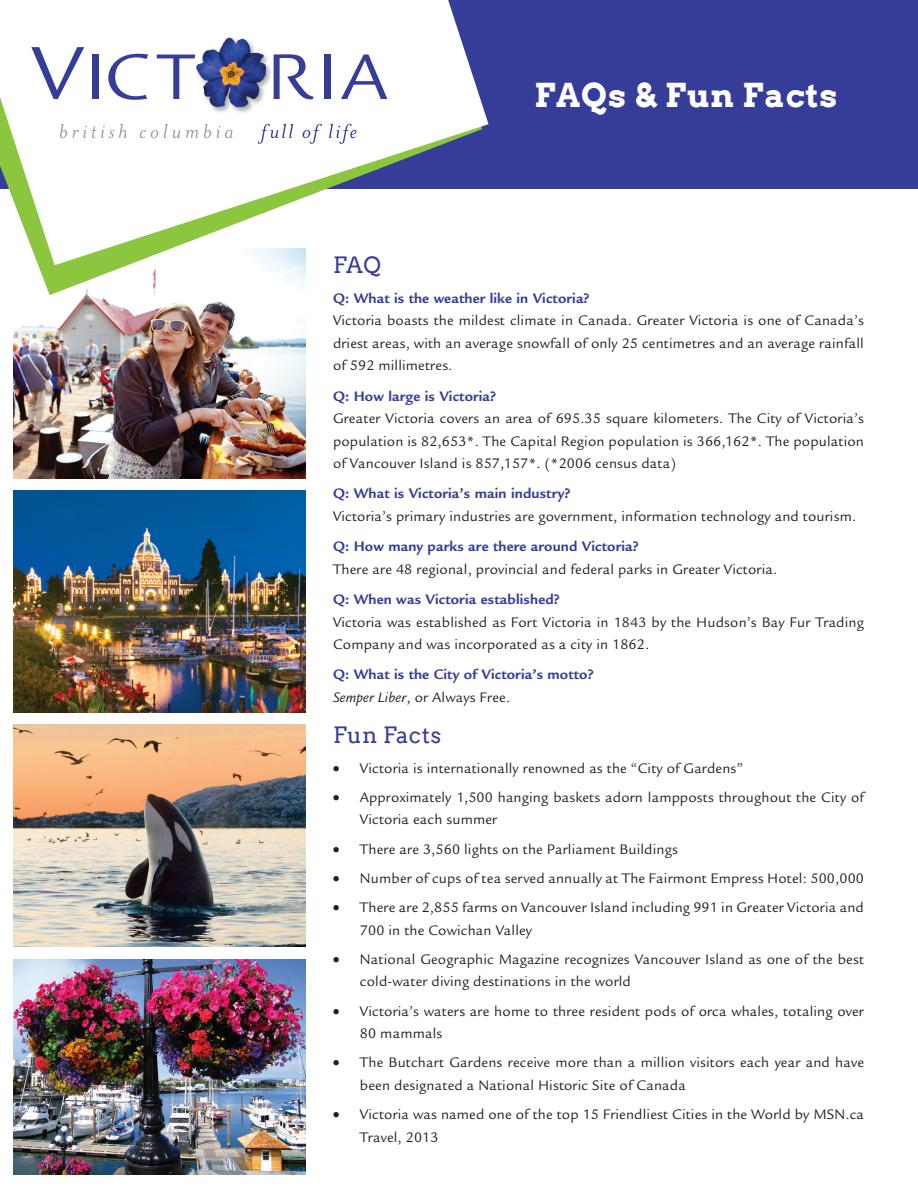
<style>
.page{position:relative;width:918px;height:1188px;background:#fff}
.page>*{position:absolute;margin:0;border:0;box-sizing:border-box;transform-origin:0 0}
.t1{font:700 33px "Arvo";letter-spacing:.03em;color:#fff}
.t2{font:22.5px "Arvo";letter-spacing:.02em;color:#363d99}
.t3{font:15px/22.5px "Legacy Sans Std";letter-spacing:.01em;color:#231f20}
.t4{font:700 15px/22.5px "Legacy Sans Std";letter-spacing:.01em;color:#363d99}
.s1{font-weight:400;font-style:italic;color:#231f20}
.s2{font-weight:400;color:#231f20}
</style>
<div class="page">
<img style="left:14px;top:295px;width:292px;height:183px">
<div style="left:0;top:0;width:918px;height:189px;background:#363d99"></div>
<svg style="left:38px;top:265px;width:268px;height:30px"></svg>
<svg style="left:0;top:0;width:489px;height:265px;fill:#fff"></svg>
<img style="left:196px;top:37px;width:78px;height:78px">
<svg style="left:341px;top:55px;width:46px;height:44px"></svg>
<div style="left:325px;top:55px;width:6px;height:44px;background:#363d99"></div>
<svg style="left:108px;top:54px;width:40px;height:46px"></svg>
<svg style="left:31px;top:47px;width:53px;height:52px"></svg>
<div style="left:92px;top:55px;width:6px;height:44px;background:#363d99"></div>
<svg style="left:157px;top:55px;width:38px;height:44px"></svg>
<svg style="left:274px;top:54px;width:40px;height:45px"></svg>
<svg style="left:60px;top:124px;width:173px;height:14px;background:#f0f0f0"></svg>
<svg style="left:257px;top:124px;width:100px;height:20px;background:#e4e5f1"></svg>
<img style="left:14px;top:490px;width:292px;height:222px">
<img style="left:14px;top:724px;width:292px;height:222px">
<img style="left:14px;top:959px;width:292px;height:215px">
<h1 class="t1" style="left:535px;top:74px;width:305px">FAQs &amp; Fun Facts</h1>
<h2 class="t2" style="left:333px;top:252px;width:50px">FAQ</h2>
<p class="t4" style="left:333px;top:287px;width:258px">Q: What is the weather like in Victoria?</p>
<p class="t3" style="left:333px;top:309px;width:532px;text-align:justify">Victoria boasts the mildest climate in Canada. Greater Victoria is one of Canada’s driest areas, with an average snowfall of only 25 centimetres and an average rainfall of 592 millimetres.</p>
<p class="t4" style="left:333px;top:385px;width:165px">Q: How large is Victoria?</p>
<p class="t3" style="left:333px;top:407px;width:533px;text-align:justify">Greater Victoria covers an area of 695.35 square kilometers. The City of Victoria’s population is 82,653*. The Capital Region population is 366,162*. The population of Vancouver Island is 857,157*. (*2006 census data)</p>
<p class="t4" style="left:333px;top:483px;width:239px">Q: What is Victoria’s main industry?</p>
<p class="t3" style="left:333px;top:505px;width:525px">Victoria’s primary industries are government, information technology and tourism.</p>
<p class="t4" style="left:333px;top:535px;width:307px">Q: How many parks are there around Victoria?</p>
<p class="t3" style="left:333px;top:558px;width:446px">There are 48 regional, provincial and federal parks in Greater Victoria.</p>
<p class="t4" style="left:333px;top:588px;width:229px">Q: When was Victoria established?</p>
<p class="t3" style="left:333px;top:611px;width:533px">Victoria was established as Fort Victoria in 1843 by the Hudson’s Bay Fur Trading<br>Company and was incorporated as a city in 1862.</p>
<p class="t4" style="left:333px;top:664px;width:262px">Q: What is the City of Victoria’s motto?<br><span class="s1">Semper Liber</span><span class="s2">, or Always Free.</span></p>
<h2 class="t2" style="left:333px;top:722px;width:110px">Fun Facts</h2>
<p class="t3" style="left:333px;top:757px;width:412px">• Victoria is internationally renowned as the “City of Gardens”</p>
<p class="t3" style="left:360px;top:786px;width:506px;text-indent:-27px">• Approximately 1,500 hanging baskets adorn lampposts throughout the City of<br>Victoria each summer</p>
<p class="t3" style="left:333px;top:838px;width:346px">• There are 3,560 lights on the Parliament Buildings</p>
<p class="t3" style="left:333px;top:867px;width:532px">• Number of cups of tea served annually at The Fairmont Empress Hotel: 500,000</p>
<p class="t3" style="left:360px;top:896px;width:505px;text-indent:-27px">• There are 2,855 farms on Vancouver Island including 991 in Greater Victoria and<br>700 in the Cowichan Valley</p>
<p class="t3" style="left:360px;top:948px;width:506px;text-indent:-27px">• National Geographic Magazine recognizes Vancouver Island as one of the best cold-water diving destinations in the world</p>
<p class="t3" style="left:360px;top:1000px;width:505px;text-indent:-27px">• Victoria’s waters are home to three resident pods of orca whales, totaling over<br>80 mammals</p>
<p class="t3" style="left:360px;top:1052px;width:506px;text-indent:-27px">• The Butchart Gardens receive more than a million visitors each year and have been designated a National Historic Site of Canada</p>
<p class="t3" style="left:360px;top:1103px;width:506px;text-indent:-27px">• Victoria was named one of the top 15 Friendliest Cities in the World by MSN.ca<br>Travel, 2013</p>
</div>
